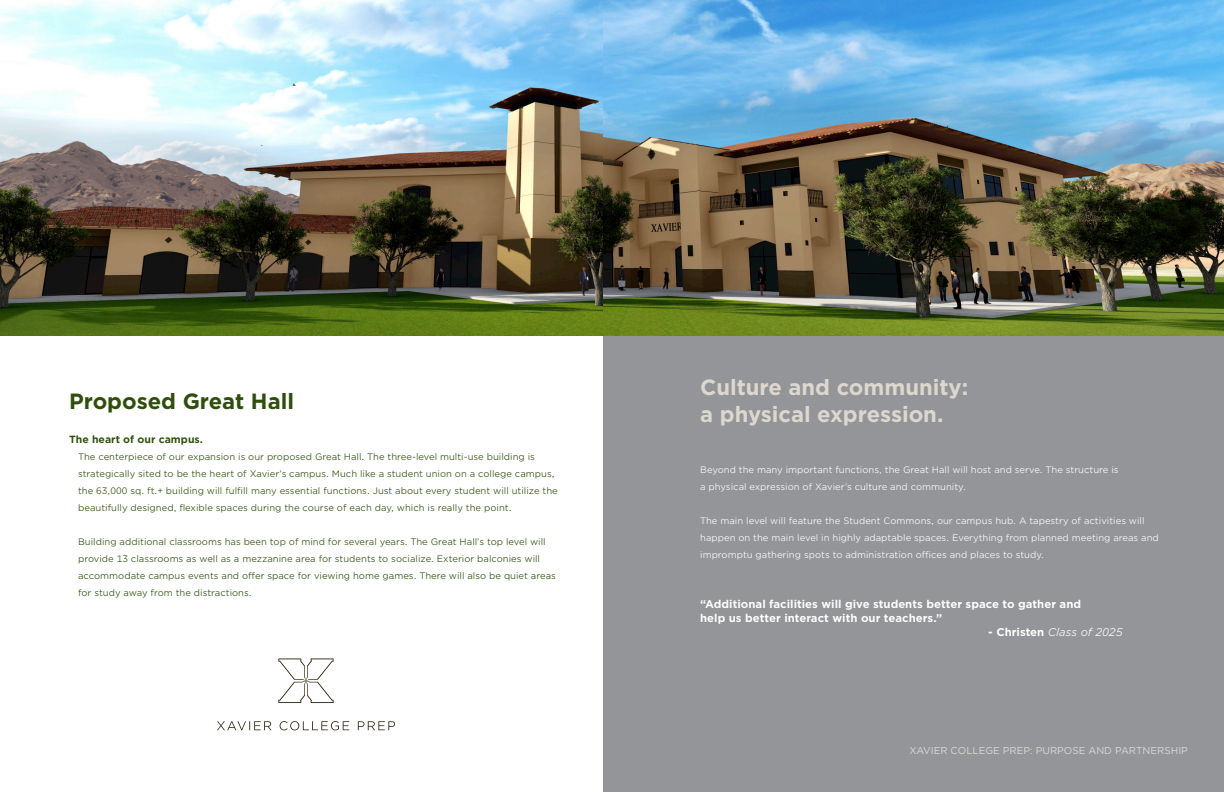
<style>
.page{position:relative;width:1224px;height:792px;background:#fff}
.page>*{position:absolute;margin:0;border:0;box-sizing:border-box;transform-origin:0 0}
.t1{font:700 22px "Gotham";color:#ddd7cf}
.t2{font:700 22px "Gotham";color:#2f4e09}
.t3{font:700 10.8px "Gotham Office";color:#fff}
.t4{font:italic 10.8px "Gotham Office";color:#fff}
.t5{font:10px "Gotham";color:#ddd7cf}
.t6{font:700 10px "Gotham Office";color:#2f4e09}
.t7{font:9px/17px "Gotham Office";color:#2f4e09}
.t8{font:9px/17px "Gotham Office";color:#fff}
.s1{font-weight:700;font-style:normal}
</style>
<div class="page">
<svg style="left:217px;top:721px;width:178px;height:9px"></svg>
<svg style="left:278px;top:658px;width:56px;height:45px"></svg>
<img style="left:0;top:0;width:603px;height:336px">
<div style="left:603px;top:0;width:621px;height:792px;background:#939598"></div>
<img style="left:603px;top:0;width:621px;height:336px">
<p class="t2" style="left:69px;top:388px;width:226px">Proposed Great Hall</p>
<p class="t6" style="left:69px;top:432px;width:135px">The heart of our campus.</p>
<p class="t7" style="left:78px;top:448px;width:481px">The centerpiece of our expansion is our proposed Great Hall. The three-level multi-use building is strategically sited to be the heart of Xavier’s campus. Much like a student union on a college campus, the 63,000 sq. ft.+ building will fulfill many essential functions. Just about every student will utilize the beautifully designed, flexible spaces during the course of each day, which is really the point.</p>
<p class="t7" style="left:78px;top:533px;width:479px">Building additional classrooms has been top of mind for several years. The Great Hall’s top level will provide 13 classrooms as well as a mezzanine area for students to socialize. Exterior balconies will accommodate campus events and offer space for viewing home games. There will also be quiet areas for study away from the distractions.</p>
<p class="t1" style="left:700px;top:375px;width:270px">Culture and community:</p>
<p class="t1" style="left:700px;top:401px;width:245px">a physical expression.</p>
<p class="t8" style="left:700px;top:461px;width:420px">Beyond the many important functions, the Great Hall will host and serve. The structure is</p>
<p class="t8" style="left:700px;top:478px;width:267px">a physical expression of Xavier’s culture and community.</p>
<p class="t8" style="left:700px;top:512px;width:460px">The main level will feature the Student Commons, our campus hub. A tapestry of activities will happen on the main level in highly adaptable spaces. Everything from planned meeting areas and impromptu gathering spots to administration offices and places to study.</p>
<p class="t3" style="left:700px;top:596px;width:382px">“Additional facilities will give students better space to gather and</p>
<p class="t3" style="left:700px;top:610px;width:244px">help us better interact with our teachers.”</p>
<p class="t4" style="left:988px;top:625px;width:136px"><span class="s1">- Christen</span> Class of 2025</p>
<p class="t5" style="left:909px;top:744px;width:280px">XAVIER COLLEGE PREP: PURPOSE AND PARTNERSHIP</p>
</div>
